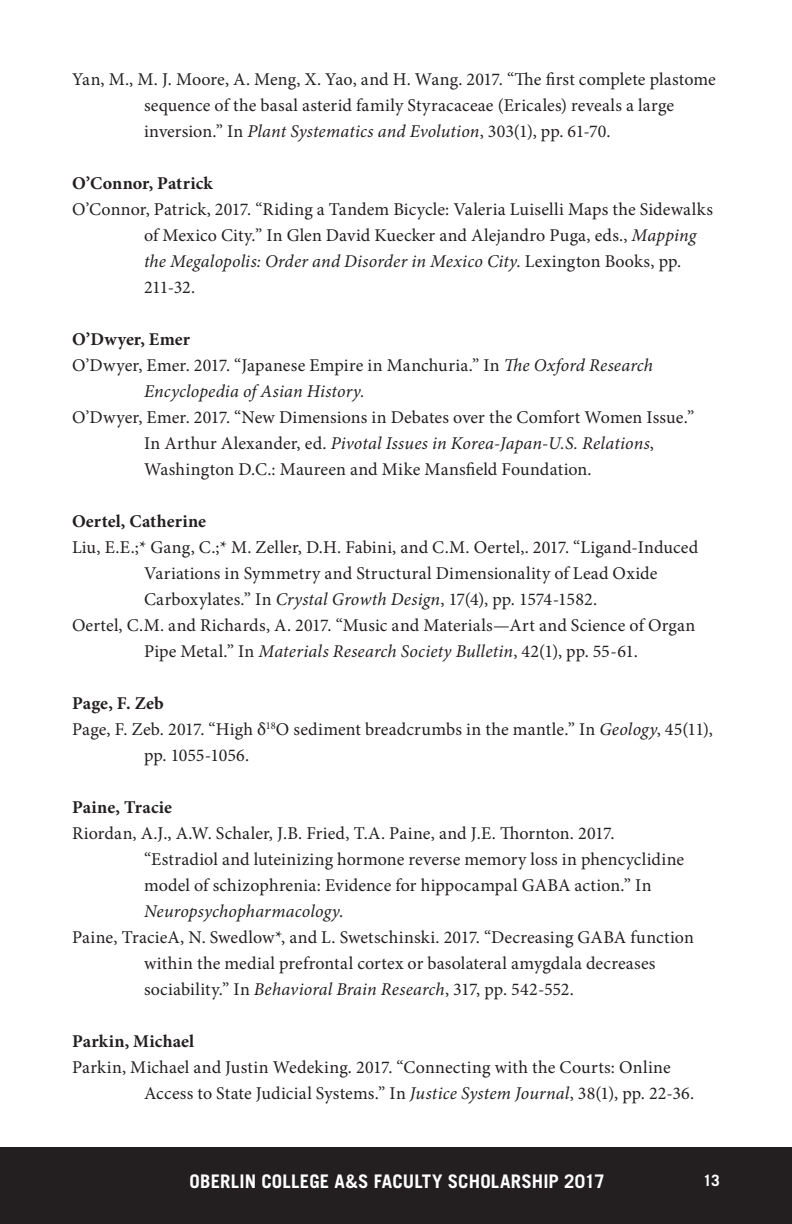
<style>
.page{position:relative;width:792px;height:1224px;background:#fff}
.page>*{position:absolute;margin:0;border:0;box-sizing:border-box;transform-origin:0 0}
.t1{font:700 18.8px "Trade Gothic LT Std";letter-spacing:.01em;color:#fff}
.indent{font:18px/26px "Minion Pro";letter-spacing:.01em;color:#231f20}
.indent-2{font:700 18px "Minion Pro";letter-spacing:.01em;color:#231f20}
.t2{font:700 15.6px "Trade Gothic LT Std";color:#fff}
.s1{font-style:italic}
</style>
<div class="page">
<div style="left:0;top:1147px;width:792px;height:77px;background:#231f20"></div>
<p class="indent" style="left:144px;top:66px;width:573px;text-indent:-72px">Yan, M., M. J. Moore, A. Meng, X. Yao, and H. Wang. 2017. “The first complete plastome sequence of the basal asterid family Styracaceae (Ericales) reveals a large inversion.” In <span class="s1">Plant Systematics and Evolution</span>, 303(1), pp. 61-70.</p>
<p class="indent-2" style="left:72px;top:171px;width:142px">O’Connor, Patrick</p>
<p class="indent" style="left:144px;top:196px;width:571px;text-indent:-72px">O’Connor, Patrick, 2017. “Riding a Tandem Bicycle: Valeria Luiselli Maps the Sidewalks of Mexico City.” In Glen David Kuecker and Alejandro Puga, eds., <span class="s1">Mapping the Megalopolis: Order and Disorder in Mexico City</span>. Lexington Books, pp.<br>211-32.</p>
<p class="indent-2" style="left:72px;top:327px;width:120px">O’Dwyer, Emer</p>
<p class="indent" style="left:144px;top:352px;width:511px;text-indent:-72px">O’Dwyer, Emer. 2017. “Japanese Empire in Manchuria.” In <span class="s1">The Oxford Research<br>Encyclopedia of Asian History.</span></p>
<p class="indent" style="left:144px;top:404px;width:552px;text-indent:-72px">O’Dwyer, Emer. 2017. “New Dimensions in Debates over the Comfort Women Issue.”<br>In Arthur Alexander, ed. <span class="s1">Pivotal Issues in Korea-Japan-U.S. Relations</span>,<br>Washington D.C.: Maureen and Mike Mansfield Foundation.</p>
<p class="indent-2" style="left:72px;top:509px;width:136px">Oertel, Catherine</p>
<p class="indent" style="left:144px;top:534px;width:556px;text-indent:-72px">Liu, E.E.;* Gang, C.;* M. Zeller, D.H. Fabini, and C.M. Oertel,. 2017. “Ligand-Induced<br>Variations in Symmetry and Structural Dimensionality of Lead Oxide<br>Carboxylates.” In <span class="s1">Crystal Growth Design</span>, 17(4), pp. 1574-1582.</p>
<p class="indent" style="left:144px;top:612px;width:553px;text-indent:-72px">Oertel, C.M. and Richards, A. 2017. “Music and Materials—Art and Science of Organ<br>Pipe Metal.” In <span class="s1">Materials Research Society Bulletin</span>, 42(1), pp. 55-61.</p>
<p class="indent-2" style="left:72px;top:691px;width:93px">Page, F. Zeb</p>
<p class="indent" style="left:144px;top:716px;width:571px;text-indent:-72px">Page, F. Zeb. 2017. “High δ<sup>18</sup>O sediment breadcrumbs in the mantle.” In <span class="s1">Geology</span>, 45(11), pp. 1055-1056.</p>
<p class="indent-2" style="left:72px;top:795px;width:101px">Paine, Tracie</p>
<p class="indent" style="left:144px;top:820px;width:542px;text-indent:-72px">Riordan, A.J., A.W. Schaler, J.B. Fried, T.A. Paine, and J.E. Thornton. 2017. “Estradiol and luteinizing hormone reverse memory loss in phencyclidine model of schizophrenia: Evidence for hippocampal GABA action.” In <span class="s1">Neuropsychopharmacology</span>.</p>
<p class="indent" style="left:144px;top:924px;width:551px;text-indent:-72px">Paine, TracieA, N. Swedlow*, and L. Swetschinski. 2017. “Decreasing GABA function within the medial prefrontal cortex or basolateral amygdala decreases sociability.” In <span class="s1">Behavioral Brain Research</span>, 317, pp. 542-552.</p>
<p class="indent-2" style="left:72px;top:1029px;width:124px">Parkin, Michael</p>
<p class="indent" style="left:144px;top:1054px;width:552px;text-indent:-72px">Parkin, Michael and Justin Wedeking. 2017. “Connecting with the Courts: Online<br>Access to State Judicial Systems.” In <span class="s1">Justice System Journal</span>, 38(1), pp. 22-36.</p>
<p class="t1" style="left:190px;top:1170px;width:417px">OBERLIN COLLEGE A&amp;S FACULTY SCHOLARSHIP 2017</p>
<p class="t2" style="left:703px;top:1171px;width:18px">13</p>
</div>
